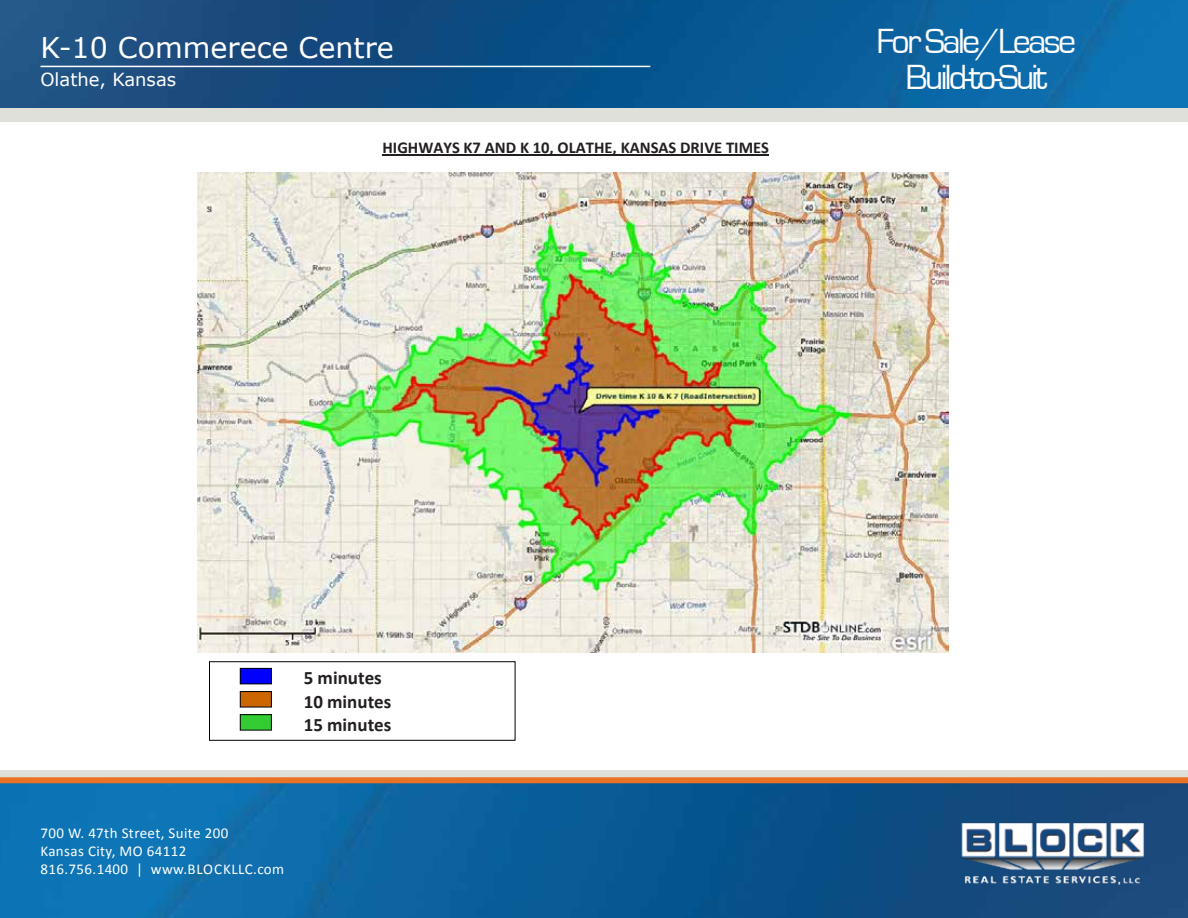
<style>
.page{position:relative;width:1188px;height:918px;background:#fff}
.page>*{position:absolute;margin:0;border:0;box-sizing:border-box;transform-origin:0 0}
.t1{font:36px/36px "Eurostile";letter-spacing:-.075em;color:#fff;text-align:center}
.t2{font:28.5px "Verdana";color:#fff}
.t3{font:700 18.9px/23.1px "Calibri";color:#231f20}
.t4{font:18px "Verdana";color:#fff}
.t5{font:700 16.5px "Calibri";color:#231f20}
.t6{font:15px/18px "Calibri";letter-spacing:.025em;color:#fff}
</style>
<div class="page">
<img style="left:0;top:0;width:1188px;height:108px">
<div style="left:0;top:108px;width:1188px;height:682px;background:#e0e0da"></div>
<div style="left:0;top:122px;width:1188px;height:648px;background:#fff"></div>
<img style="left:0;top:783px;width:1188px;height:135px">
<img style="left:957px;top:814px;width:191px;height:74px">
<div style="left:0;top:777px;width:1188px;height:6px;background:#ea7225"></div>
<hr style="left:40px;top:66px;width:610px;height:1px;background:#fff">
<img style="left:197px;top:172px;width:752px;height:481px">
<hr style="left:382px;top:154px;width:387px;height:1px;background:#231f20">
<div style="left:209px;top:661px;width:307px;height:80px;border:1px solid #000"></div>
<div style="left:240px;top:668px;width:31px;height:16px;background:#00f"></div>
<div style="left:240px;top:668px;width:32px;height:16px;border:1px solid #000"></div>
<div style="left:240px;top:692px;width:31px;height:15px;background:#c60"></div>
<div style="left:240px;top:691px;width:32px;height:16px;border:1px solid #000"></div>
<div style="left:240px;top:715px;width:31px;height:15px;background:#3c3"></div>
<div style="left:240px;top:714px;width:32px;height:17px;border:1px solid #000"></div>
<h2 class="t2" style="left:40px;top:28px;width:355px">K-10 Commerece Centre</h2>
<p class="t4" style="left:40px;top:67px;width:137px">Olathe, Kansas</p>
<p class="t5" style="left:382px;top:137px;width:388px">HIGHWAYS K7 AND K 10, OLATHE, KANSAS DRIVE TIMES</p>
<h1 class="t1" style="left:877px;top:24px;width:201px">For Sale/Lease<br>Build-to-Suit</h1>
<p class="t3" style="left:304px;top:666px;width:89px">5 minutes<br>10 minutes<br>15 minutes</p>
<p class="t6" style="left:40px;top:824px;width:245px">700 W. 47th Street, Suite 200<br>Kansas City, MO 64112<br>816.756.1400 | www.BLOCKLLC.com</p>
</div>
